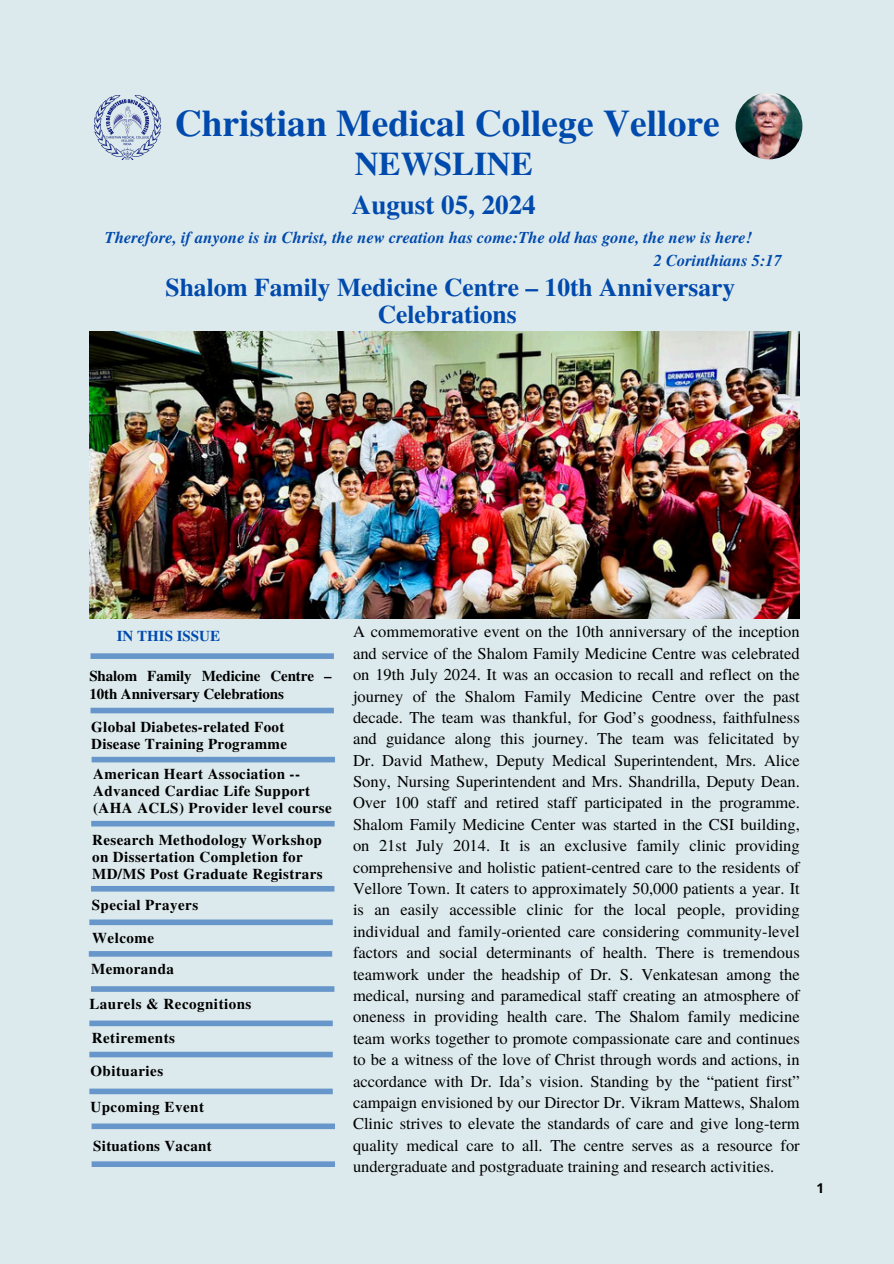
<style>
.page{position:relative;width:894px;height:1264px;background:#fff}
.page>*{position:absolute;margin:0;border:0;box-sizing:border-box;transform-origin:0 0}
.t1{font:700 37.5px "Te X Gyre Termes";color:#004aad}
.t2{font:700 33px "Te X Gyre Termes";color:#004aad}
.t3{font:700 27px "Te X Gyre Termes";color:#004aad}
.t4{font:700 25.5px/27px "Te X Gyre Termes";color:#004aad;text-align:center}
.t5{font:16.5px/21.3px "Te X Gyre Termes";color:#000;text-align:justify}
.t6{font:italic 700 16.5px/23.7px "Te X Gyre Termes";color:#004aad}
.t7{font:700 15px/16.8px "Te X Gyre Termes";letter-spacing:.025em;color:#000}
.t8{font:700 15px/18px "Te X Gyre Termes";letter-spacing:-.005em;color:#000}
.t9{font:700 15px "Te X Gyre Termes";color:#004aad}
.t10{font:700 13.5px "Open Sans";color:#000}
</style>
<div class="page">
<div style="left:0;top:0;width:893px;height:1263px;background:#ddeaed"></div>
<img style="left:94px;top:95px;width:67px;height:65px">
<img style="left:735px;top:92px;width:67px;height:67px;border-radius:50%">
<div style="left:90px;top:653px;width:244px;height:6px;background:#6797ca"></div>
<div style="left:90px;top:707px;width:244px;height:6px;background:#6797ca"></div>
<div style="left:92px;top:756px;width:243px;height:6px;background:#6797ca"></div>
<div style="left:91px;top:886px;width:243px;height:5px;background:#6797ca"></div>
<div style="left:91px;top:820px;width:243px;height:6px;background:#6797ca"></div>
<div style="left:89px;top:1020px;width:244px;height:6px;background:#6797ca"></div>
<div style="left:91px;top:986px;width:243px;height:5px;background:#6797ca"></div>
<div style="left:89px;top:1051px;width:244px;height:6px;background:#6797ca"></div>
<div style="left:89px;top:919px;width:244px;height:6px;background:#6797ca"></div>
<div style="left:89px;top:951px;width:243px;height:5px;background:#6797ca"></div>
<div style="left:89px;top:1088px;width:244px;height:6px;background:#6797ca"></div>
<div style="left:92px;top:1123px;width:243px;height:6px;background:#6797ca"></div>
<div style="left:92px;top:1161px;width:243px;height:5px;background:#6797ca"></div>
<img style="left:89px;top:331px;width:710px;height:287px">
<p class="t1" style="left:175px;top:94px;width:546px">Christian Medical College Vellore</p>
<h2 class="t2" style="left:355px;top:138px;width:179px">NEWSLINE</h2>
<h3 class="t3" style="left:352px;top:184px;width:185px">August 05, 2024</h3>
<h4 class="t6" style="left:653px;top:225px;width:130px;text-indent:-548px">Therefore, if anyone is in Christ, the new creation has come:The old has gone, the new is here!<br>2 Corinthians 5:17</h4>
<h4 class="t4" style="left:165px;top:273px;width:571px">Shalom Family Medicine Centre – 10th Anniversary<br>Celebrations</h4>
<h3 class="t9" style="left:117px;top:624px;width:105px">IN THIS ISSUE</h3>
<h4 class="t8" style="left:89px;top:666px;width:244px">Shalom Family Medicine Centre –<br>10th Anniversary Celebrations</h4>
<h4 class="t7" style="left:91px;top:717px;width:197px">Global Diabetes-related Foot<br>Disease Training Programme</h4>
<h4 class="t7" style="left:93px;top:765px;width:240px">American Heart Association --<br>Advanced Cardiac Life Support (AHA ACLS) Provider level course</h4>
<h4 class="t7" style="left:92px;top:830px;width:232px">Research Methodology Workshop on Dissertation Completion for<br>MD/MS Post Graduate Registrars</h4>
<h4 class="t7" style="left:92px;top:895px;width:108px">Special Prayers</h4>
<h4 class="t7" style="left:92px;top:929px;width:64px">Welcome</h4>
<h2 class="t7" style="left:91px;top:959px;width:85px">Memoranda</h2>
<h4 class="t7" style="left:89px;top:994px;width:164px">Laurels &amp; Recognitions</h4>
<h5 class="t7" style="left:92px;top:1028px;width:85px">Retirements</h5>
<h4 class="t7" style="left:90px;top:1061px;width:74px">Obituaries</h4>
<h4 class="t7" style="left:90px;top:1097px;width:115px">Upcoming Event</h4>
<h4 class="t7" style="left:93px;top:1136px;width:120px">Situations Vacant</h4>
<p class="t5" style="left:353px;top:620px;width:448px">A commemorative event on the 10th anniversary of the inception and service of the Shalom Family Medicine Centre was celebrated on 19th July 2024. It was an occasion to recall and reflect on the journey of the Shalom Family Medicine Centre over the past decade. The team was thankful, for God’s goodness, faithfulness and guidance along this journey. The team was felicitated by Dr. David Mathew, Deputy Medical Superintendent, Mrs. Alice Sony, Nursing Superintendent and Mrs. Shandrilla, Deputy Dean.<br>Over 100 staff and retired staff participated in the programme.<br>Shalom Family Medicine Center was started in the CSI building, on 21st July 2014. It is an exclusive family clinic providing comprehensive and holistic patient-centred care to the residents of Vellore Town. It caters to approximately 50,000 patients a year. It is an easily accessible clinic for the local people, providing individual and family-oriented care considering community-level factors and social determinants of health. There is tremendous teamwork under the headship of Dr. S. Venkatesan among the medical, nursing and paramedical staff creating an atmosphere of oneness in providing health care. The Shalom family medicine team works together to promote compassionate care and continues to be a witness of the love of Christ through words and actions, in accordance with Dr. Ida’s vision. Standing by the “patient first” campaign envisioned by our Director Dr. Vikram Mattews, Shalom Clinic strives to elevate the standards of care and give long-term quality medical care to all. The centre serves as a resource for undergraduate and postgraduate training and research activities.</p>
<h4 class="t10" style="left:816px;top:1178px;width:9px">1</h4>
</div>
